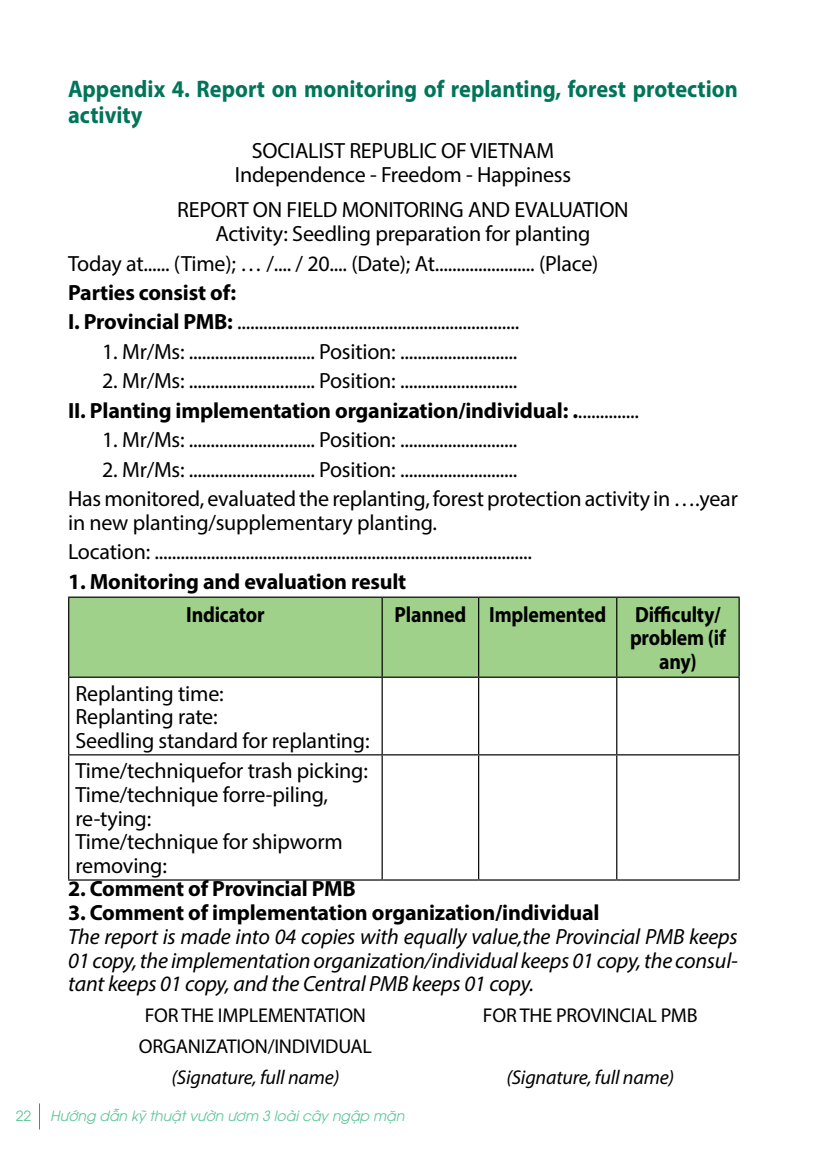
<style>
.page{position:relative;width:823px;height:1163px;background:#fff}
.page>*{position:absolute;margin:0;border:0;box-sizing:border-box;transform-origin:0 0}
.t1{font:700 24px/25.8px "Myriad Pro";color:#007559;scale:.93 1}
.t2{font:22px/23.8px "Myriad Pro";letter-spacing:-.01em;color:#000}
.t3{font:italic 22px/23.8px "Myriad Pro";letter-spacing:-.01em;color:#000;text-align:justify}
.t4{font:700 22px/33px "Myriad Pro";letter-spacing:-.01em;color:#000}
.t5{font:700 22px/23.8px "Myriad Pro";letter-spacing:-.01em;color:#000;text-align:center;scale:.9 1}
.t6{font:20px "Myriad Pro";letter-spacing:-.01em;color:#000}
.t7{font:italic 20px "Myriad Pro";letter-spacing:-.01em;color:#000}
.t8{font:italic 14px "UTM Avo";color:#5ec697}
.t9{font:14px "UTM Avo";color:#5ec697}
.s1{font-weight:700}
</style>
<div class="page">
<svg style="left:39px;top:1103px;width:1px;height:26px"></svg>
<div style="left:69px;top:597px;width:669px;height:79px;background:#9fd18a"></div>
<hr style="left:68px;top:596px;width:314px;height:1px;background:#000">
<hr style="left:68px;top:597px;width:1px;height:79px;background:#000">
<hr style="left:382px;top:596px;width:96px;height:1px;background:#000">
<hr style="left:381px;top:597px;width:1px;height:79px;background:#000">
<hr style="left:478px;top:596px;width:138px;height:1px;background:#000">
<hr style="left:478px;top:597px;width:1px;height:79px;background:#000">
<hr style="left:616px;top:596px;width:123px;height:1px;background:#000">
<hr style="left:615px;top:597px;width:2px;height:79px;background:#000">
<hr style="left:738px;top:597px;width:1px;height:79px;background:#000">
<hr style="left:68px;top:676px;width:314px;height:1px;background:#000">
<hr style="left:68px;top:677px;width:1px;height:77px;background:#000">
<hr style="left:382px;top:676px;width:96px;height:1px;background:#000">
<hr style="left:381px;top:677px;width:1px;height:77px;background:#000">
<hr style="left:478px;top:676px;width:138px;height:1px;background:#000">
<hr style="left:478px;top:677px;width:1px;height:77px;background:#000">
<hr style="left:616px;top:676px;width:123px;height:1px;background:#000">
<hr style="left:615px;top:677px;width:2px;height:77px;background:#000">
<hr style="left:738px;top:677px;width:1px;height:77px;background:#000">
<hr style="left:68px;top:754px;width:314px;height:1px;background:#000">
<hr style="left:68px;top:755px;width:1px;height:124px;background:#000">
<hr style="left:382px;top:754px;width:96px;height:1px;background:#000">
<hr style="left:381px;top:755px;width:1px;height:124px;background:#000">
<hr style="left:478px;top:754px;width:138px;height:1px;background:#000">
<hr style="left:478px;top:755px;width:1px;height:124px;background:#000">
<hr style="left:616px;top:754px;width:123px;height:1px;background:#000">
<hr style="left:615px;top:755px;width:2px;height:124px;background:#000">
<hr style="left:738px;top:755px;width:1px;height:124px;background:#000">
<hr style="left:68px;top:879px;width:314px;height:1px;background:#000">
<hr style="left:382px;top:879px;width:96px;height:1px;background:#000">
<hr style="left:478px;top:879px;width:138px;height:1px;background:#000">
<hr style="left:616px;top:879px;width:123px;height:1px;background:#000">
<p class="t1" style="left:68px;top:76px;width:721px">Appendix 4. Report on monitoring of replanting, forest protection activity</p>
<p class="t2" style="left:235px;top:139px;width:337px;text-align:center">SOCIALIST REPUBLIC OF VIETNAM<br>Independence - Freedom - Happiness</p>
<p class="t2" style="left:177px;top:198px;width:453px;text-align:center">REPORT ON FIELD MONITORING AND EVALUATION<br>Activity: Seedling preparation for planting</p>
<p class="t2" style="left:68px;top:251px;width:531px">Today at...... (Time); … /.... / 20.... (Date); At....................... (Place)</p>
<p class="t2" style="left:68px;top:277px;width:452px;line-height:29.4px"><span class="s1">Parties consist of:<br>I. Provincial PMB:</span> .................................................................</p>
<p class="t2" style="left:102px;top:339px;width:416px">1. Mr/Ms: ............................. Position: ...........................</p>
<p class="t2" style="left:68px;top:366px;width:572px;line-height:29.4px;text-indent:34px">2. Mr/Ms: ............................. Position: ...........................<br><span class="s1">II. Planting implementation organization/individual: .</span>..............</p>
<p class="t2" style="left:102px;top:427px;width:416px">1. Mr/Ms: ............................. Position: ...........................</p>
<p class="t2" style="left:68px;top:454px;width:671px;line-height:29.4px;text-indent:34px">2. Mr/Ms: ............................. Position: ...........................<br>Has monitored, evaluated the replanting, forest protection activity in ….year</p>
<p class="t2" style="left:68px;top:507px;width:465px;line-height:29.4px">in new planting/supplementary planting.<br>Location: .......................................................................................</p>
<p class="t4" style="left:186px;top:564px;width:221px;text-indent:-118px">1. Monitoring and evaluation result<br>Indicator</p>
<p class="t5" style="left:394px;top:601px;width:236px">Planned Implemented</p>
<p class="t5" style="left:629px;top:601px;width:108px">Difficulty/ problem (if any)</p>
<p class="t2" style="left:75px;top:680px;width:295px">Replanting time:<br>Replanting rate:<br>Seedling standard for replanting:</p>
<p class="t2" style="left:75px;top:758px;width:294px">Time/techniquefor trash picking:<br>Time/technique forre-piling, re-tying:<br>Time/technique for shipworm removing:</p>
<p class="t4" style="left:68px;top:871px;width:289px">2. Comment of Provincial PMB</p>
<p class="t4" style="left:68px;top:895px;width:532px">3. Comment of implementation organization/individual</p>
<p class="t3" style="left:68px;top:924px;width:671px">The report is made into 04 copies with equally value,the Provincial PMB keeps 01 copy, the implementation organization/individual keeps 01 copy, the consul&shy;tant keeps 01 copy, and the Central PMB keeps 01 copy.</p>
<p class="t6" style="left:145px;top:1003px;width:223px">FOR THE IMPLEMENTATION</p>
<p class="t6" style="left:482px;top:1003px;width:216px">FOR THE PROVINCIAL PMB</p>
<p class="t6" style="left:139px;top:1034px;width:234px">ORGANIZATION/INDIVIDUAL</p>
<p class="t7" style="left:171px;top:1065px;width:169px">(Signature, full name)</p>
<p class="t7" style="left:506px;top:1065px;width:169px">(Signature, full name)</p>
<p class="t9" style="left:16px;top:1104px;width:17px">22</p>
<p class="t8" style="left:50px;top:1104px;width:355px">Hướng dẫn kỹ thuật vườn ươm 3 loài cây ngập mặn</p>
</div>
